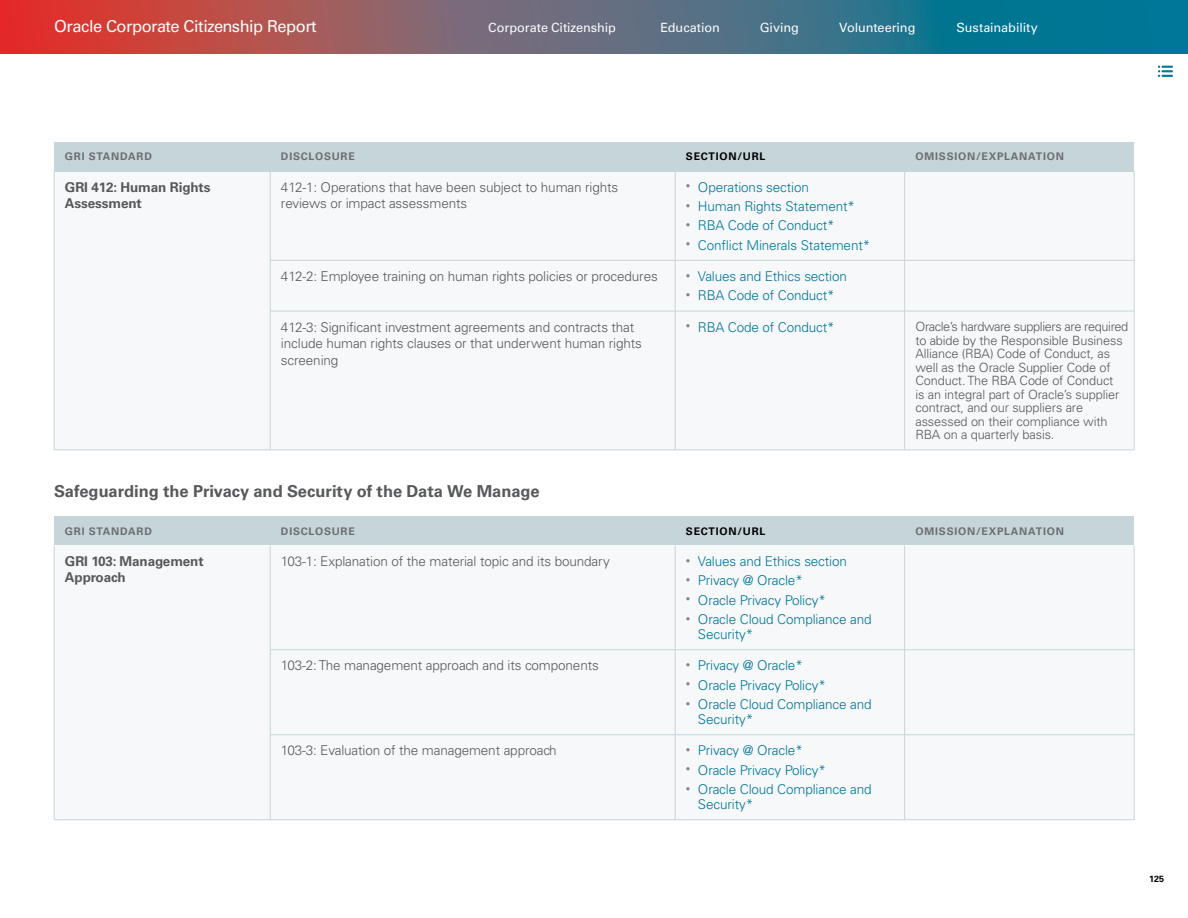
<style>
.page{position:relative;width:1188px;height:918px;background:#fff}
.page>*{position:absolute;margin:0;border:0;box-sizing:border-box;transform-origin:0 0}
.t1{font:700 16.5px "Univers LT Std";letter-spacing:-.005em;color:#58595b}
.t2{font:16.5px "Univers LT Std";letter-spacing:-.025em;color:#fbfbfb}
.t3{font:300 13.5px/15px "Univers LT Std";letter-spacing:-.01em;color:#007699}
.t4{font:300 13.5px/16.5px "Univers LT Std";letter-spacing:-.01em;color:#58595b}
.t5{font:700 13.5px/16.5px "Univers LT Std";letter-spacing:-.01em;color:#58595b}
.t6{font:300 12.75px/13.5px "Univers LT Std";letter-spacing:-.01em;color:#58595b}
.t7{font:12.75px "Univers LT Std";letter-spacing:-.005em;color:#fbfbfb}
.t8{font:700 10.5px "Univers LT Std";letter-spacing:.075em;color:#6d6e71}
.t9{font:700 10.5px "Univers LT Std";letter-spacing:.075em;color:#000}
.t10{font:700 9px "Univers LT Std";color:#000}
</style>
<div class="page">
<div style="left:905px;top:311px;width:229px;height:139px;background:#f7f8f9"></div>
<div style="left:675px;top:171px;width:230px;height:89px;background:#f7f8f9"></div>
<div style="left:270px;top:171px;width:405px;height:89px;background:#f7f8f9"></div>
<hr style="left:675px;top:171px;width:1px;height:89px;background:#c5d5d9">
<div style="left:905px;top:171px;width:229px;height:89px;background:#f7f8f9"></div>
<hr style="left:904px;top:171px;width:1px;height:89px;background:#c5d5d9">
<div style="left:675px;top:260px;width:230px;height:51px;background:#f7f8f9"></div>
<div style="left:270px;top:260px;width:405px;height:51px;background:#f7f8f9"></div>
<hr style="left:675px;top:261px;width:1px;height:50px;background:#c5d5d9">
<div style="left:905px;top:260px;width:229px;height:51px;background:#f7f8f9"></div>
<hr style="left:904px;top:261px;width:1px;height:50px;background:#c5d5d9">
<div style="left:675px;top:311px;width:230px;height:139px;background:#f7f8f9"></div>
<div style="left:270px;top:311px;width:405px;height:139px;background:#f7f8f9"></div>
<hr style="left:675px;top:311px;width:1px;height:139px;background:#c5d5d9">
<hr style="left:904px;top:311px;width:1px;height:139px;background:#c5d5d9">
<hr style="left:1134px;top:171px;width:1px;height:89px;background:#c5d5d9">
<div style="left:54px;top:171px;width:216px;height:279px;background:#f7f8f9"></div>
<hr style="left:270px;top:260px;width:405px;height:1px;background:#c5d5d9">
<hr style="left:675px;top:260px;width:230px;height:1px;background:#c5d5d9">
<hr style="left:905px;top:260px;width:229px;height:1px;background:#c5d5d9">
<hr style="left:1134px;top:261px;width:1px;height:50px;background:#c5d5d9">
<hr style="left:270px;top:311px;width:405px;height:1px;background:#c5d5d9">
<hr style="left:675px;top:311px;width:230px;height:1px;background:#c5d5d9">
<hr style="left:905px;top:311px;width:229px;height:1px;background:#c5d5d9">
<hr style="left:1134px;top:311px;width:1px;height:139px;background:#c5d5d9">
<hr style="left:270px;top:450px;width:405px;height:1px;background:#c5d5d9">
<hr style="left:675px;top:450px;width:230px;height:1px;background:#c5d5d9">
<hr style="left:905px;top:450px;width:229px;height:1px;background:#c5d5d9">
<hr style="left:54px;top:171px;width:1px;height:89px;background:#c5d5d9">
<hr style="left:270px;top:171px;width:1px;height:89px;background:#c5d5d9">
<hr style="left:54px;top:260px;width:1px;height:51px;background:#c5d5d9">
<hr style="left:270px;top:261px;width:1px;height:50px;background:#c5d5d9">
<hr style="left:54px;top:311px;width:1px;height:139px;background:#c5d5d9">
<hr style="left:270px;top:311px;width:1px;height:139px;background:#c5d5d9">
<hr style="left:54px;top:450px;width:216px;height:1px;background:#c5d5d9">
<div style="left:54px;top:142px;width:216px;height:29px;background:#c5d5d9"></div>
<div style="left:270px;top:142px;width:405px;height:29px;background:#c5d5d9"></div>
<div style="left:675px;top:142px;width:230px;height:29px;background:#c5d5d9"></div>
<div style="left:905px;top:142px;width:229px;height:29px;background:#c5d5d9"></div>
<div style="left:54px;top:516px;width:216px;height:30px;background:#c5d5d9"></div>
<div style="left:270px;top:516px;width:405px;height:30px;background:#c5d5d9"></div>
<div style="left:675px;top:516px;width:230px;height:30px;background:#c5d5d9"></div>
<div style="left:905px;top:516px;width:229px;height:30px;background:#c5d5d9"></div>
<div style="left:54px;top:546px;width:216px;height:189px;background:#f7f8f9"></div>
<div style="left:270px;top:546px;width:405px;height:104px;background:#f7f8f9"></div>
<div style="left:675px;top:546px;width:230px;height:104px;background:#f7f8f9"></div>
<div style="left:905px;top:546px;width:229px;height:104px;background:#f7f8f9"></div>
<div style="left:270px;top:650px;width:405px;height:85px;background:#f7f8f9"></div>
<div style="left:675px;top:650px;width:230px;height:85px;background:#f7f8f9"></div>
<div style="left:905px;top:650px;width:229px;height:85px;background:#f7f8f9"></div>
<div style="left:54px;top:735px;width:216px;height:85px;background:#f7f8f9"></div>
<div style="left:270px;top:735px;width:405px;height:85px;background:#f7f8f9"></div>
<div style="left:675px;top:735px;width:230px;height:85px;background:#f7f8f9"></div>
<div style="left:905px;top:735px;width:229px;height:85px;background:#f7f8f9"></div>
<hr style="left:675px;top:546px;width:1px;height:104px;background:#c5d5d9">
<hr style="left:904px;top:546px;width:1px;height:104px;background:#c5d5d9">
<hr style="left:270px;top:649px;width:405px;height:1px;background:#c5d5d9">
<hr style="left:905px;top:649px;width:229px;height:1px;background:#c5d5d9">
<hr style="left:270px;top:734px;width:405px;height:1px;background:#c5d5d9">
<hr style="left:675px;top:735px;width:1px;height:85px;background:#c5d5d9">
<hr style="left:905px;top:734px;width:229px;height:1px;background:#c5d5d9">
<hr style="left:904px;top:735px;width:1px;height:85px;background:#c5d5d9">
<hr style="left:54px;top:820px;width:216px;height:1px;background:#c5d5d9">
<hr style="left:270px;top:820px;width:405px;height:1px;background:#c5d5d9">
<hr style="left:675px;top:820px;width:230px;height:1px;background:#c5d5d9">
<hr style="left:905px;top:820px;width:229px;height:1px;background:#c5d5d9">
<hr style="left:675px;top:649px;width:230px;height:1px;background:#c5d5d9">
<hr style="left:675px;top:650px;width:1px;height:85px;background:#c5d5d9">
<hr style="left:904px;top:650px;width:1px;height:85px;background:#c5d5d9">
<hr style="left:675px;top:734px;width:230px;height:1px;background:#c5d5d9">
<hr style="left:1134px;top:546px;width:1px;height:104px;background:#c5d5d9">
<hr style="left:1134px;top:650px;width:1px;height:85px;background:#c5d5d9">
<hr style="left:1134px;top:735px;width:1px;height:85px;background:#c5d5d9">
<hr style="left:54px;top:735px;width:1px;height:85px;background:#c5d5d9">
<hr style="left:270px;top:735px;width:1px;height:85px;background:#c5d5d9">
<hr style="left:54px;top:546px;width:1px;height:104px;background:#c5d5d9">
<hr style="left:270px;top:546px;width:1px;height:104px;background:#c5d5d9">
<hr style="left:54px;top:650px;width:1px;height:85px;background:#c5d5d9">
<hr style="left:270px;top:650px;width:1px;height:85px;background:#c5d5d9">
<svg style="left:1158px;top:66px;width:15px;height:11px"></svg>
<svg style="left:0;top:0;width:1188px;height:54px;background:#676371"></svg>
<p class="t2" style="left:54px;top:16px;width:264px">Oracle Corporate Citizenship Report</p>
<p class="t7" style="left:488px;top:20px;width:129px">Corporate Citizenship</p>
<p class="t7" style="left:660px;top:20px;width:61px">Education</p>
<p class="t7" style="left:760px;top:20px;width:41px">Giving</p>
<p class="t7" style="left:839px;top:20px;width:78px">Volunteering</p>
<p class="t7" style="left:956px;top:20px;width:83px">Sustainability</p>
<p class="t8" style="left:65px;top:151px;width:89px">GRI STANDARD</p>
<p class="t8" style="left:281px;top:151px;width:75px">DISCLOSURE</p>
<p class="t9" style="left:686px;top:151px;width:81px">SECTION/URL</p>
<p class="t8" style="left:915px;top:151px;width:150px">OMISSION/EXPLANATION</p>
<p class="t5" style="left:65px;top:179px;width:147px">GRI 412: Human Rights<br>Assessment</p>
<p class="t4" style="left:281px;top:179px;width:339px">412-1: Operations that have been subject to human rights reviews or impact assessments</p>
<p class="t3" style="left:686px;top:179px;width:124px"><sup>•</sup> Operations section</p>
<p class="t3" style="left:686px;top:199px;width:171px"><sup>•</sup> Human Rights Statement*</p>
<p class="t3" style="left:686px;top:218px;width:150px"><sup>•</sup> RBA Code of Conduct*</p>
<p class="t3" style="left:686px;top:237px;width:186px"><sup>•</sup> Confict Minerals Statement*</p>
<p class="t4" style="left:281px;top:268px;width:378px">412-2: Employee training on human rights policies or procedures</p>
<p class="t3" style="left:686px;top:269px;width:163px"><sup>•</sup> Values and Ethics section</p>
<p class="t3" style="left:686px;top:288px;width:150px"><sup>•</sup> RBA Code of Conduct*</p>
<p class="t4" style="left:281px;top:319px;width:363px">412-3: Signifcant investment agreements and contracts that include human rights clauses or that underwent human rights screening</p>
<p class="t3" style="left:686px;top:319px;width:150px"><sup>•</sup> RBA Code of Conduct*</p>
<p class="t6" style="left:915px;top:320px;width:214px">Oracle’s hardware suppliers are required to abide by the Responsible Business Alliance (RBA) Code of Conduct, as well as the Oracle Supplier Code of Conduct. The RBA Code of Conduct<br>is an integral part of Oracle’s supplier contract, and our suppliers are assessed on their compliance with RBA on a quarterly basis.</p>
<p class="t1" style="left:54px;top:481px;width:487px">Safeguarding the Privacy and Security of the Data We Manage</p>
<p class="t8" style="left:65px;top:525px;width:89px">GRI STANDARD</p>
<p class="t8" style="left:281px;top:525px;width:75px">DISCLOSURE</p>
<p class="t9" style="left:686px;top:525px;width:81px">SECTION/URL</p>
<p class="t8" style="left:915px;top:525px;width:150px">OMISSION/EXPLANATION</p>
<p class="t5" style="left:65px;top:553px;width:140px">GRI 103: Management<br>Approach</p>
<p class="t4" style="left:281px;top:553px;width:330px">103-1: Explanation of the material topic and its boundary</p>
<p class="t3" style="left:686px;top:554px;width:163px"><sup>•</sup> Values and Ethics section</p>
<p class="t3" style="left:686px;top:573px;width:118px"><sup>•</sup> Privacy @ Oracle*</p>
<p class="t3" style="left:686px;top:592px;width:141px"><sup>•</sup> Oracle Privacy Policy*</p>
<p class="t3" style="left:698px;top:612px;width:175px;text-indent:-12px"><sup>•</sup> Oracle Cloud Compliance and<br>Security*</p>
<p class="t4" style="left:281px;top:657px;width:319px">103-2: The management approach and its components</p>
<p class="t3" style="left:686px;top:658px;width:118px"><sup>•</sup> Privacy @ Oracle*</p>
<p class="t3" style="left:686px;top:677px;width:141px"><sup>•</sup> Oracle Privacy Policy*</p>
<p class="t3" style="left:698px;top:697px;width:175px;text-indent:-12px"><sup>•</sup> Oracle Cloud Compliance and<br>Security*</p>
<p class="t4" style="left:281px;top:742px;width:277px">103-3: Evaluation of the management approach</p>
<p class="t3" style="left:686px;top:743px;width:118px"><sup>•</sup> Privacy @ Oracle*</p>
<p class="t3" style="left:686px;top:762px;width:141px"><sup>•</sup> Oracle Privacy Policy*</p>
<p class="t3" style="left:698px;top:782px;width:175px;text-indent:-12px"><sup>•</sup> Oracle Cloud Compliance and<br>Security*</p>
<p class="t10" style="left:1149px;top:874px;width:17px">125</p>
</div>
